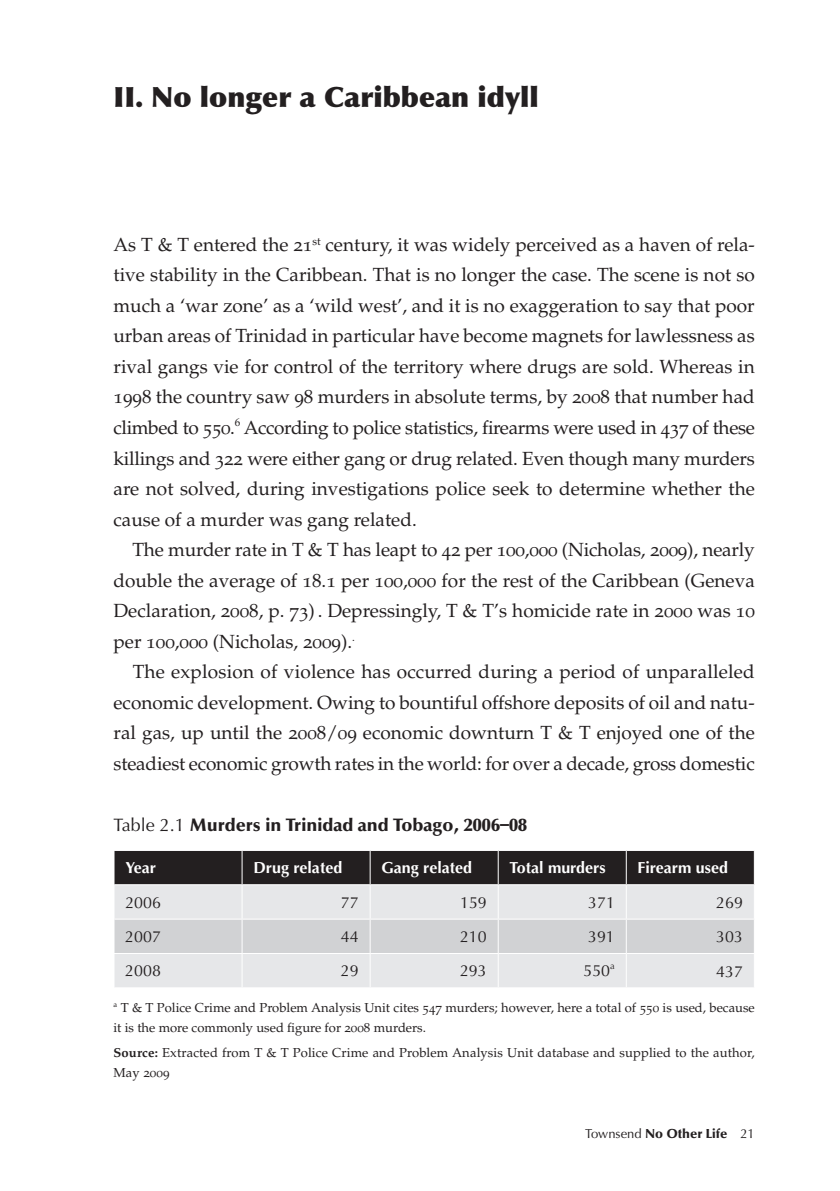
<style>
.page{position:relative;width:840px;height:1191px;background:#fff}
.page>*{position:absolute;margin:0;border:0;box-sizing:border-box;transform-origin:0 0}
.t1{font:900 28px "Optima";color:#231f20}
.t2{font:19px/30.4px "Palatino";color:#231f20;text-align:justify}
.t3{font:900 18px "Optima";color:#231f20}
.t4{font:700 16px "Optima";color:#fff}
.t5{font:16px "Optima";color:#231f20}
.t6{font:13px/20px "Palatino";color:#231f20}
.t7{font:900 13px "Optima";color:#231f20}
.t8{font:13px "Palatino SC";color:#231f20}
.t9{font:9.4px "Optima";color:#231f20}
.s1{font-family:"Palatino SC"}
.s2{font-weight:400}
.s3{font-weight:700}
.s4{font-family:"Palatino"}
</style>
<div class="page">
<div style="left:114px;top:851px;width:639px;height:33px;background:#231f20"></div>
<div style="left:114px;top:885px;width:639px;height:102px;background:#e6e7e9"></div>
<div style="left:114px;top:919px;width:639px;height:34px;background:#d1d2d4"></div>
<hr style="left:241px;top:851px;width:1px;height:33px;background:#fff">
<hr style="left:369px;top:851px;width:1px;height:33px;background:#fff">
<hr style="left:497px;top:851px;width:1px;height:33px;background:#fff">
<hr style="left:625px;top:851px;width:1px;height:33px;background:#fff">
<hr style="left:241px;top:885px;width:1px;height:33px;background:#fff">
<hr style="left:369px;top:885px;width:1px;height:33px;background:#fff">
<hr style="left:497px;top:885px;width:1px;height:33px;background:#fff">
<hr style="left:625px;top:885px;width:1px;height:33px;background:#fff">
<hr style="left:113px;top:918px;width:129px;height:1px;background:#fff">
<hr style="left:242px;top:918px;width:128px;height:1px;background:#fff">
<hr style="left:241px;top:919px;width:1px;height:34px;background:#fff">
<hr style="left:370px;top:918px;width:128px;height:1px;background:#fff">
<hr style="left:369px;top:919px;width:1px;height:34px;background:#fff">
<hr style="left:498px;top:918px;width:128px;height:1px;background:#fff">
<hr style="left:497px;top:919px;width:1px;height:34px;background:#fff">
<hr style="left:626px;top:918px;width:128px;height:1px;background:#fff">
<hr style="left:625px;top:919px;width:1px;height:34px;background:#fff">
<hr style="left:113px;top:953px;width:129px;height:1px;background:#fff">
<hr style="left:242px;top:953px;width:128px;height:1px;background:#fff">
<hr style="left:241px;top:954px;width:1px;height:33px;background:#fff">
<hr style="left:370px;top:953px;width:128px;height:1px;background:#fff">
<hr style="left:369px;top:954px;width:1px;height:33px;background:#fff">
<hr style="left:498px;top:953px;width:128px;height:1px;background:#fff">
<hr style="left:497px;top:954px;width:1px;height:33px;background:#fff">
<hr style="left:626px;top:953px;width:128px;height:1px;background:#fff">
<hr style="left:625px;top:954px;width:1px;height:33px;background:#fff">
<h1 class="t1" style="left:113px;top:80px;width:426px">II. No longer a Caribbean idyll</h1>
<p class="t2" style="left:113px;top:230px;width:642px">As T &amp; T entered the <span class="s1">21</span><sup>st</sup> century, it was widely perceived as a haven of rela&shy;tive stability in the Caribbean. That is no longer the case. The scene is not so much a ‘war zone’ as a ‘wild west’, and it is no exaggeration to say that poor urban areas of Trinidad in particular have become magnets for lawlessness as rival gangs vie for control of the territory where drugs are sold. Whereas in <span class="s1">1998</span> the country saw <span class="s1">98</span> murders in absolute terms, by <span class="s1">2008</span> that number had climbed to <span class="s1">550</span>.<sup>6</sup> According to police statistics, firearms were used in <span class="s1">437</span> of these killings and <span class="s1">322</span> were either gang or drug related. Even though many murders are not solved, during investigations police seek to determine whether the cause of a murder was gang related.</p>
<p class="t2" style="left:113px;top:534px;width:642px;text-indent:19px">The murder rate in T &amp; T has leapt to <span class="s1">42</span> per <span class="s1">100</span>,<span class="s1">000</span> (Nicholas, <span class="s1">2009</span>), nearly double the average of <span class="s1">18</span>.<span class="s1">1</span> per <span class="s1">100</span>,<span class="s1">000</span> for the rest of the Caribbean (Geneva Declaration, <span class="s1">2008</span>, p. <span class="s1">73</span>). Depressingly, T &amp; T’s homicide rate in <span class="s1">2000</span> was <span class="s1">10 </span>per <span class="s1">100</span>,<span class="s1">000</span> (Nicholas, <span class="s1">2009</span>).<sup>.</sup></p>
<p class="t2" style="left:113px;top:657px;width:642px;text-indent:19px">The explosion of violence has occurred during a period of unparalleled economic development. Owing to bountiful offshore deposits of oil and natu&shy;ral gas, up until the <span class="s1">2008</span>/<span class="s1">09</span> economic downturn T &amp; T enjoyed one of the steadiest economic growth rates in the world: for over a decade, gross domestic</p>
<p class="t3" style="left:113px;top:814px;width:415px"><span class="s2">Table 2.1</span> Murders in Trinidad and Tobago, 2006–08</p>
<p class="t4" style="left:125px;top:858px;width:32px">Year</p>
<p class="t4" style="left:253px;top:858px;width:90px">Drug related</p>
<p class="t4" style="left:381px;top:858px;width:92px">Gang related</p>
<p class="t4" style="left:509px;top:858px;width:97px">Total murders</p>
<p class="t4" style="left:637px;top:858px;width:92px">Firearm used</p>
<p class="t5" style="left:125px;top:893px;width:37px">2006</p>
<p class="t5" style="left:341px;top:893px;width:19px">77</p>
<p class="t5" style="left:460px;top:893px;width:28px">159</p>
<p class="t5" style="left:588px;top:893px;width:28px">371</p>
<p class="t5" style="left:715px;top:893px;width:28px">269</p>
<p class="t5" style="left:125px;top:927px;width:37px">2007</p>
<p class="t5" style="left:341px;top:927px;width:19px">44</p>
<p class="t5" style="left:460px;top:927px;width:28px">210</p>
<p class="t5" style="left:587px;top:927px;width:28px">391</p>
<p class="t5" style="left:715px;top:927px;width:28px">303</p>
<p class="t5" style="left:125px;top:961px;width:37px">2008</p>
<p class="t5" style="left:341px;top:961px;width:19px">29</p>
<p class="t5" style="left:460px;top:961px;width:28px">293</p>
<p class="t5" style="left:583px;top:961px;width:28px">550</p>
<p class="t9" style="left:610px;top:960px;width:6px">a</p>
<p class="t5" style="left:715px;top:961px;width:28px">437</p>
<p class="t6" style="left:113px;top:997px;width:642px"><sup>a</sup> T &amp; T Police Crime and Problem Analysis Unit cites <span class="s1">547</span> murders; however, here a total of <span class="s1">550</span> is used, because it is the more commonly used figure for <span class="s1">2008</span> murders.</p>
<p class="t6" style="left:113px;top:1043px;width:642px"><span class="s3">Source:</span> Extracted from T &amp; T Police Crime and Problem Analysis Unit database and supplied to the author,</p>
<p class="t8" style="left:113px;top:1065px;width:58px"><span class="s4">May</span> 2009</p>
<p class="t7" style="left:585px;top:1126px;width:171px"><span class="s2">Townsend</span> No Other Life <span class="s2">21</span></p>
</div>
